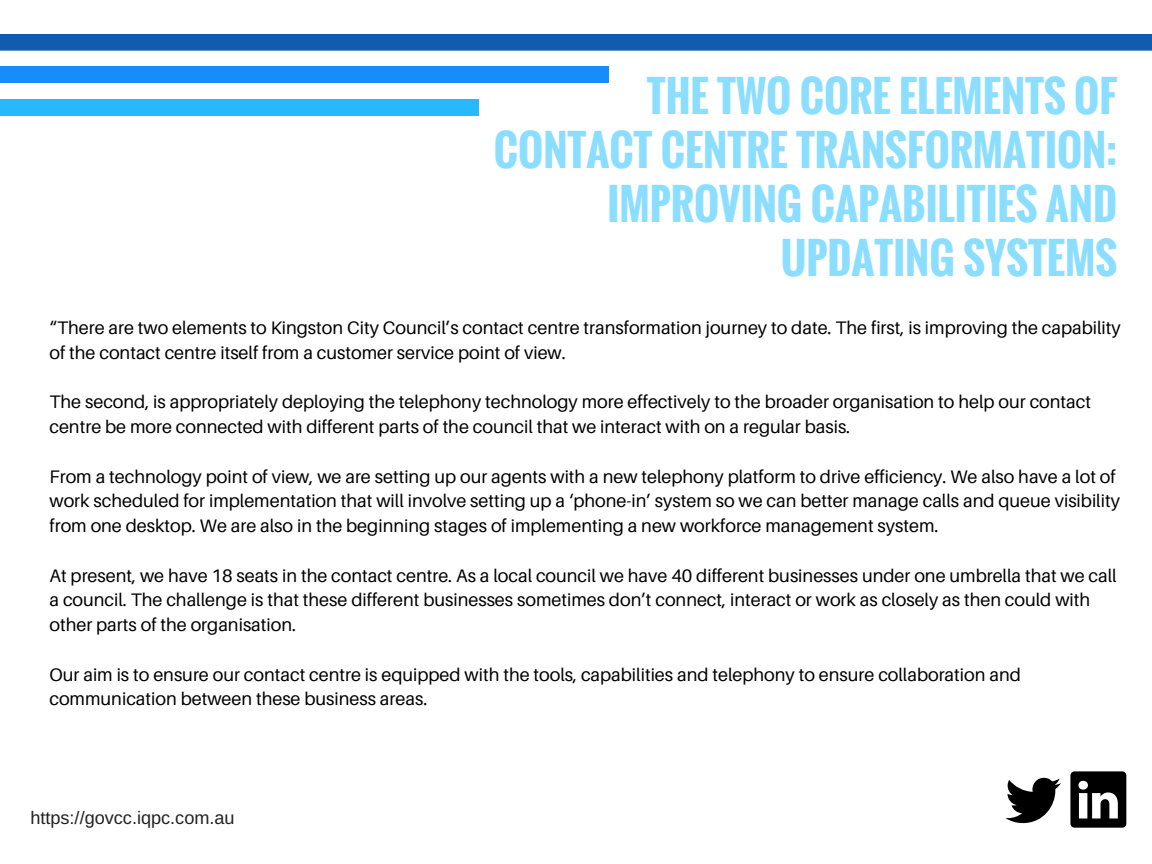
<style>
.page{position:relative;width:1152px;height:864px;background:#fff}
.page>*{position:absolute;margin:0;border:0;box-sizing:border-box;transform-origin:0 0}
.t1{font:700 42.3px/54px "Oswald";color:#8bdeff;text-align:right}
.t2{font:18.15px/24.8px "Aileron";color:#000}
.t3{font:18.15px "Arimo";color:#222}
</style>
<div class="page">
<div style="left:0;top:34px;width:1152px;height:17px;background:#115cb1"></div>
<div style="left:0;top:66px;width:609px;height:17px;background:#158dfd"></div>
<div style="left:0;top:99px;width:479px;height:17px;background:#27b9fd"></div>
<svg style="left:1005px;top:778px;width:56px;height:45px"></svg>
<svg style="left:1070px;top:771px;width:56px;height:57px"></svg>
<h1 class="t1" style="left:494px;top:68px;width:625px">THE TWO CORE ELEMENTS OF<br>CONTACT CENTRE TRANSFORMATION:<br>IMPROVING CAPABILITIES AND<br>UPDATING SYSTEMS</h1>
<p class="t2" style="left:50px;top:315px;width:1073px">“There are two elements to Kingston City Council’s contact centre transformation journey to date. The first, is improving the capability of the contact centre itself from a customer service point of view.</p>
<p class="t2" style="left:50px;top:389px;width:1043px">The second, is appropriately deploying the telephony technology more effectively to the broader organisation to help our contact centre be more connected with different parts of the council that we interact with on a regular basis.</p>
<p class="t2" style="left:50px;top:464px;width:1072px">From a technology point of view, we are setting up our agents with a new telephony platform to drive efficiency. We also have a lot of work scheduled for implementation that will involve setting up a ‘phone-in’ system so we can better manage calls and queue visibility from one desktop. We are also in the beginning stages of implementing a new workforce management system.</p>
<p class="t2" style="left:50px;top:563px;width:1069px">At present, we have 18 seats in the contact centre. As a local council we have 40 different businesses under one umbrella that we call a council. The challenge is that these different businesses sometimes don’t connect, interact or work as closely as then could with other parts of the organisation.</p>
<p class="t2" style="left:50px;top:662px;width:973px">Our aim is to ensure our contact centre is equipped with the tools, capabilities and telephony to ensure collaboration and communication between these business areas.</p>
<p class="t3" style="left:30px;top:807px;width:206px">https://govcc.iqpc.com.au</p>
</div>
